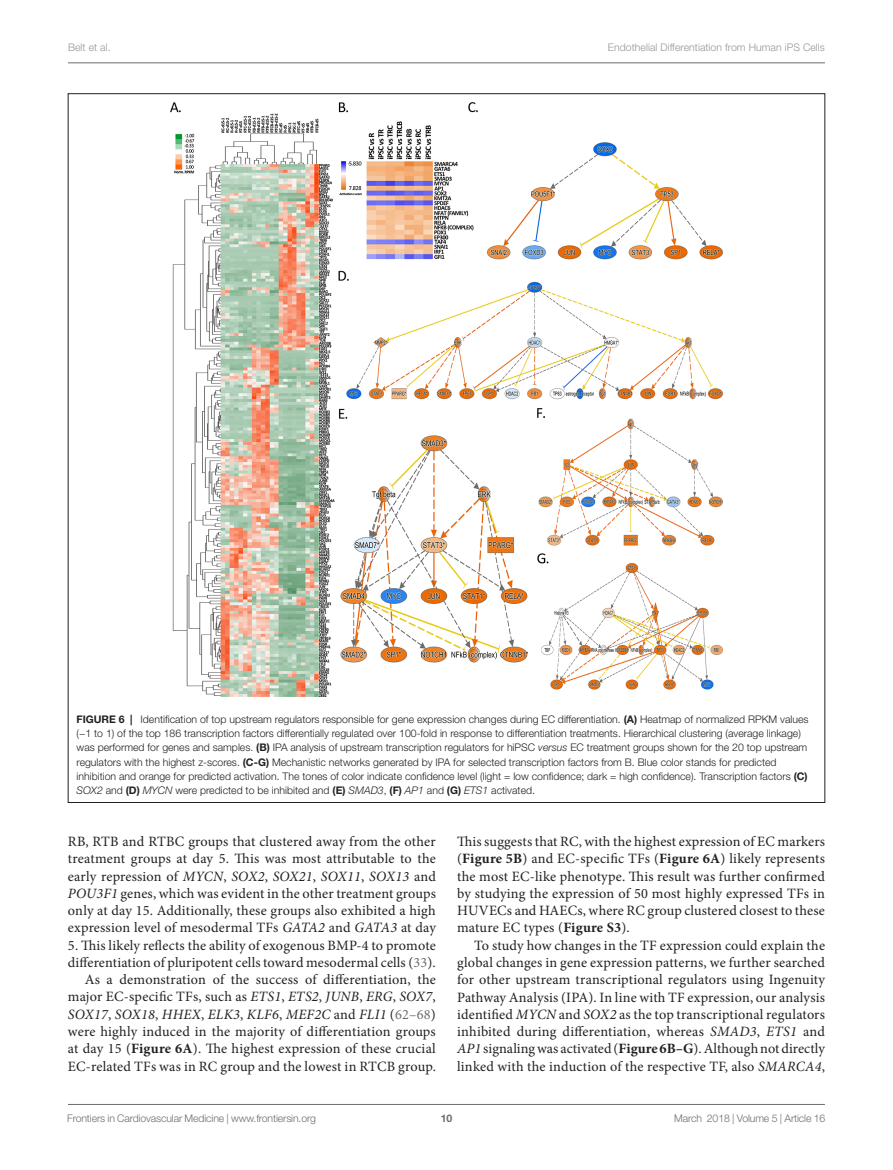
<style>
.page{position:relative;width:893px;height:1170px;background:#fff}
.page>*{position:absolute;margin:0;border:0;box-sizing:border-box;transform-origin:0 0}
.t1{font:14.25px/17.2px "Minion Pro";letter-spacing:.01em;color:#231f20;text-align:justify}
.t2{font:300 10.5px/14.2px "Helvetica Neue LT Std";color:#231f20}
.t3{font:300 10.5px "Helvetica Neue LT Std";letter-spacing:-.015em;color:#6c6d70}
.t4{font:300 10.5px "Helvetica Neue LT Std";letter-spacing:.005em;color:#939598}
.t5{font:700 10.5px "Helvetica Neue LT Std";color:#6c6d70}
.s1{font-weight:700}
.s2{font-style:italic}
.s3{color:#6c6d70}
</style>
<div class="page">
<hr style="left:68px;top:63px;width:757px;height:1px;background:#6c6d70">
<hr style="left:68px;top:1104px;width:757px;height:1px;background:#6c6d70">
<img style="left:170px;top:102px;width:553px;height:594px">
<p class="t4" style="left:68px;top:40px;width:44px">Belt et al.</p>
<p class="t4" style="left:608px;top:40px;width:219px">Endothelial Differentiation from Human iPS Cells</p>
<p class="t2" style="left:77px;top:711px;width:734px"><span class="s1">FIGURE 6 |</span> Identification of top upstream regulators responsible for gene expression changes during EC differentiation. <span class="s1">(A)</span> Heatmap of normalized RPKM values (−1 to 1) of the top 186 transcription factors differentially regulated over 100-fold in response to differentiation treatments. Hierarchical clustering (average linkage) was performed for genes and samples. <span class="s1">(B)</span> IPA analysis of upstream transcription regulators for hiPSC <span class="s2">versus</span> EC treatment groups shown for the 20 top upstream regulators with the highest z-scores. <span class="s1">(C-G)</span> Mechanistic networks generated by IPA for selected transcription factors from B. Blue color stands for predicted inhibition and orange for predicted activation. The tones of color indicate confidence level (light = low confidence; dark = high confidence). Transcription factors <span class="s1">(C)<br></span><span class="s2">SOX2</span> and <span class="s1">(D)</span> <span class="s2">MYCN</span> were predicted to be inhibited and <span class="s1">(E)</span> <span class="s2">SMAD3</span>, <span class="s1">(F)</span> <span class="s2">AP1</span> and <span class="s1">(G)</span> <span class="s2">ETS1</span> activated.</p>
<p class="t1" style="left:68px;top:832px;width:370px">RB, RTB and RTBC groups that clustered away from the other treatment groups at day 5. This was most attributable to the early repression of <span class="s2">MYCN</span>, <span class="s2">SOX2</span>, <span class="s2">SOX21</span>, <span class="s2">SOX11</span>, <span class="s2">SOX13</span> and <span class="s2">POU3F1</span> genes, which was evident in the other treatment groups only at day 15. Additionally, these groups also exhibited a high expression level of mesodermal TFs <span class="s2">GATA2</span> and <span class="s2">GATA3</span> at day</p>
<p class="t1" style="left:68px;top:936px;width:369px;text-align:right">5. This likely reflects the ability of exogenous BMP-4 to promote differentiation of pluripotent cells toward mesodermal cells (<span class="s3">33</span>).<br>As a demonstration of the success of differentiation, the major EC-specific TFs, such as <span class="s2">ETS1</span>, <span class="s2">ETS2</span>, <span class="s2">JUNB</span>, <span class="s2">ERG</span>, <span class="s2">SOX7</span>, <span class="s2">SOX17</span>, <span class="s2">SOX18</span>, <span class="s2">HHEX</span>, <span class="s2">ELK3</span>, <span class="s2">KLF6</span>, <span class="s2">MEF2C</span> and <span class="s2">FLI1</span> (<span class="s3">62–68</span>) were highly induced in the majority of differentiation groups at day 15 (<span class="s1">Figure 6A</span>). The highest expression of these crucial EC-related TFs was in RC group and the lowest in RTCB group.</p>
<p class="t1" style="left:457px;top:833px;width:369px">This suggests that RC, with the highest expression of EC markers (<span class="s1">Figure 5B</span>) and EC-specific TFs (<span class="s1">Figure 6A</span>) likely represents the most EC-like phenotype. This result was further confirmed by studying the expression of 50 most highly expressed TFs in HUVECs and HAECs, where RC group clustered closest to these mature EC types (<span class="s1">Figure S3</span>).</p>
<p class="t1" style="left:457px;top:936px;width:369px;text-indent:17px">To study how changes in the TF expression could explain the global changes in gene expression patterns, we further searched for other upstream transcriptional regulators using Ingenuity Pathway Analysis (IPA). In line with TF expression, our analysis identified <span class="s2">MYCN</span> and <span class="s2">SOX2</span> as the top transcriptional regulators inhibited during differentiation, whereas <span class="s2">SMAD3</span>, <span class="s2">ETS1</span> and <span class="s2">AP1</span> signaling was activated (<span class="s1">Figure 6B–G</span>). Although not directly linked with the induction of the respective TF, also <span class="s2">SMARCA4</span>,</p>
<p class="t3" style="left:67px;top:1111px;width:250px">Frontiers in Cardiovascular Medicine | www.frontiersin.org</p>
<p class="t5" style="left:441px;top:1111px;width:13px">10</p>
<p class="t3" style="left:674px;top:1111px;width:153px">March 2018 | Volume 5 | Article 16</p>
</div>
